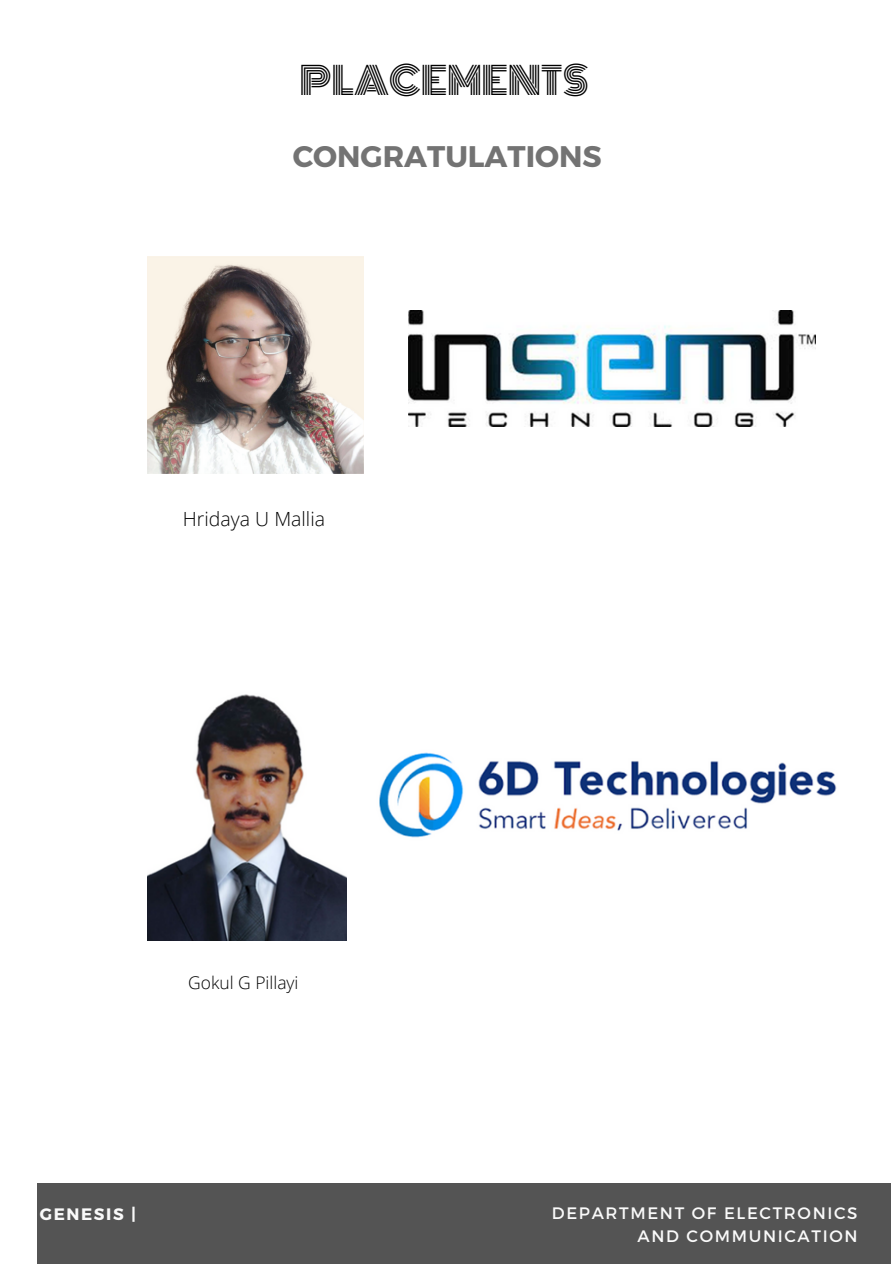
<style>
.page{position:relative;width:894px;height:1264px;background:#fff}
.page>*{position:absolute;margin:0;border:0;box-sizing:border-box;transform-origin:0 0}
.t1{font:37.35px "Monoton";color:#000}
.t2{font:700 29.7px "Montserrat";color:#737373}
.t3{font:300 19.5px "Open Sans";color:#000}
.t4{font:300 17.4px "Open Sans";color:#000}
.t5{font:16.5px/22.5px "Montserrat";letter-spacing:.1em;color:#fafafa;text-align:right}
.t6{font:700 16.5px "Montserrat";letter-spacing:.1em;color:#fafafa}
</style>
<div class="page">
<div style="left:37px;top:1183px;width:853px;height:80px;background:#545454"></div>
<img style="left:408px;top:311px;width:407px;height:116px">
<img style="left:148px;top:694px;width:198px;height:246px">
<img style="left:379px;top:752px;width:458px;height:86px">
<img style="left:148px;top:256px;width:215px;height:218px">
<p class="t1" style="left:300px;top:52px;width:290px">PLACEMENTS</p>
<p class="t2" style="left:292px;top:137px;width:310px">CONGRATULATIONS</p>
<p class="t3" style="left:183px;top:505px;width:144px">Hridaya U Mallia</p>
<p class="t4" style="left:188px;top:970px;width:112px">Gokul G Pillayi</p>
<p class="t6" style="left:40px;top:1203px;width:98px">GENESIS |</p>
<p class="t5" style="left:551px;top:1201px;width:307px">DEPARTMENT OF ELECTRONICS<br>AND COMMUNICATION</p>
</div>
